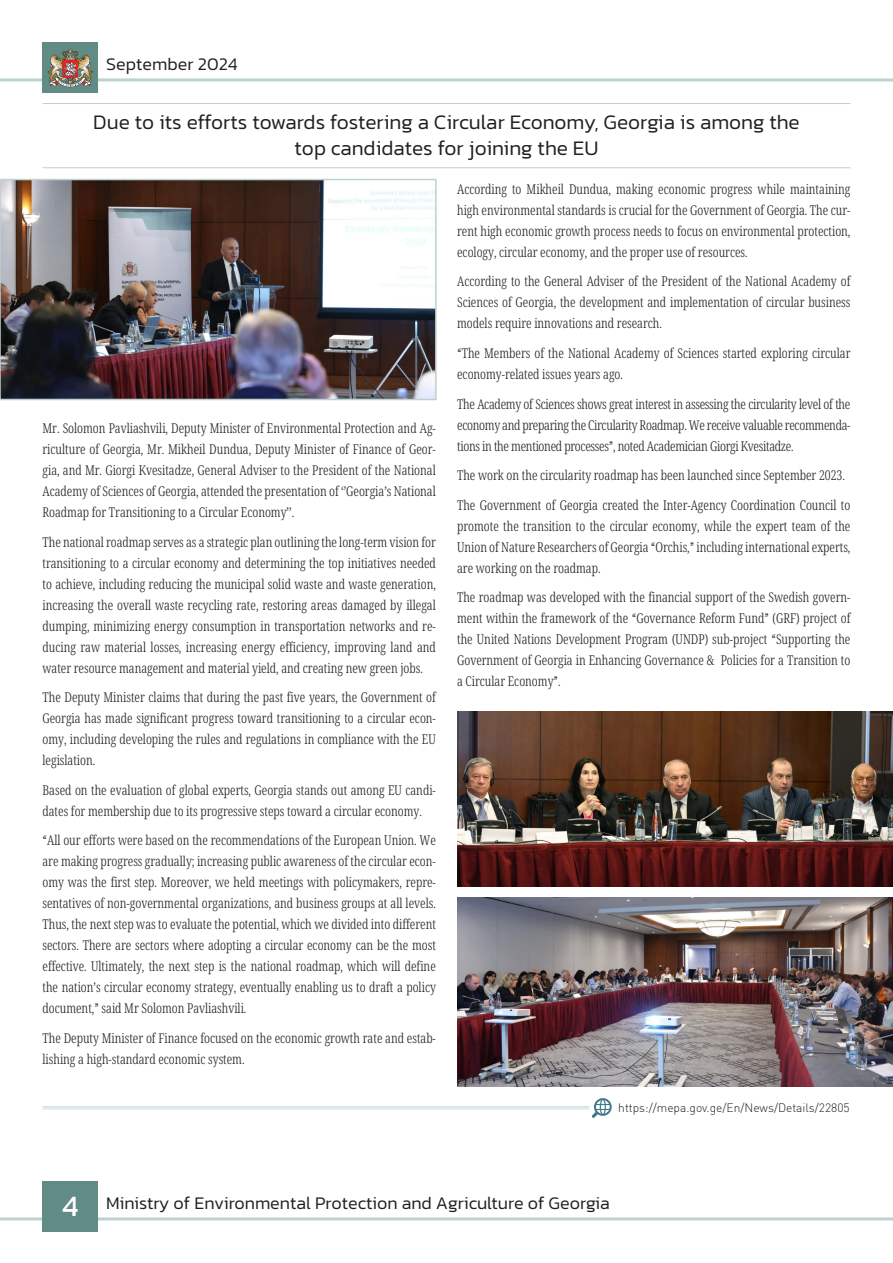
<style>
.page{position:relative;width:893px;height:1263px;background:#fff}
.page>*{position:absolute;margin:0;border:0;box-sizing:border-box;transform-origin:0 0}
.t1{font:30px "Kanit";color:#fff}
.t2{font:300 21px/25.2px "Kanit";color:#231f20;text-align:center}
.t3{font:300 18px "Kanit";color:#231f20}
.main{font:300 extra-condensed 13.5px/21px "Noto Serif Georgian";color:#231f20;text-align:justify}
.t4{font:300 12px "DIN";color:#231f20}
</style>
<div class="page">
<hr style="left:0;top:1217px;width:893px;height:3px;background:#bdd1cf">
<hr style="left:0;top:78px;width:893px;height:3px;background:#bdd1cf">
<div style="left:43px;top:1181px;width:55px;height:51px;background:#618c85"></div>
<div style="left:43px;top:43px;width:55px;height:50px;background:#618c85"></div>
<img style="left:48px;top:49px;width:45px;height:38px">
<hr style="left:43px;top:103px;width:807px;height:1px;background:#bdd1cf">
<hr style="left:43px;top:167px;width:807px;height:1px;background:#bdd1cf">
<svg style="left:592px;top:1098px;width:20px;height:20px"></svg>
<hr style="left:43px;top:1106px;width:546px;height:2px;background:#d0dde2">
<hr style="left:43px;top:1109px;width:546px;height:1px;background:#d0dde2">
<img style="left:457px;top:898px;width:436px;height:188px">
<img style="left:3px;top:182px;width:431px;height:215px">
<div style="left:0;top:179px;width:437px;height:221px;border:2px solid #bdd1cf"></div>
<img style="left:457px;top:711px;width:436px;height:175px">
<h3 class="t3" style="left:106px;top:52px;width:133px">September 2024</h3>
<p class="t2" style="left:93px;top:109px;width:708px">Due to its efforts towards fostering a Circular Economy, Georgia is among the top candidates for joining the EU</p>
<p class="main" style="left:43px;top:417px;width:395px">Mr. Solomon Pavliashvili, Deputy Minister of Environmental Protection and Ag&shy;riculture of Georgia, Mr. Mikheil Dundua, Deputy Minister of Finance of Geor&shy;gia, and Mr. Giorgi Kvesitadze, General Adviser to the President of the National Academy of Sciences of Georgia, attended the presentation of ‘’Georgia’s National Roadmap for Transitioning to a Circular Economy’’.</p>
<p class="main" style="left:43px;top:531px;width:395px">The national roadmap serves as a strategic plan outlining the long-term vision for transitioning to a circular economy and determining the top initiatives needed to achieve, including reducing the municipal solid waste and waste generation, increasing the overall waste recycling rate, restoring areas damaged by illegal dumping, minimizing energy consumption in transportation networks and re&shy;ducing raw material losses, increasing energy efficiency, improving land and water resource management and material yield, and creating new green jobs.</p>
<p class="main" style="left:43px;top:686px;width:395px">The Deputy Minister claims that during the past five years, the Government of Georgia has made significant progress toward transitioning to a circular econ&shy;omy, including developing the rules and regulations in compliance with the EU legislation.</p>
<p class="main" style="left:43px;top:779px;width:395px">Based on the evaluation of global experts, Georgia stands out among EU candi&shy;dates for membership due to its progressive steps toward a circular economy.</p>
<p class="main" style="left:43px;top:829px;width:395px">“All our efforts were based on the recommendations of the European Union. We are making progress gradually; increasing public awareness of the circular econ&shy;omy was the first step. Moreover, we held meetings with policymakers, repre&shy;sentatives of non-governmental organizations, and business groups at all levels.<br>Thus, the next step was to evaluate the potential, which we divided into different sectors. There are sectors where adopting a circular economy can be the most effective. Ultimately, the next step is the national roadmap, which will define the nation’s circular economy strategy, eventually enabling us to draft a policy document,” said Mr Solomon Pavliashvili.</p>
<p class="main" style="left:43px;top:1027px;width:395px">The Deputy Minister of Finance focused on the economic growth rate and estab&shy;lishing a high-standard economic system.</p>
<p class="main" style="left:457px;top:178px;width:395px">According to Mikheil Dundua, making economic progress while maintaining high environmental standards is crucial for the Government of Georgia. The cur&shy;rent high economic growth process needs to focus on environmental protection, ecology, circular economy, and the proper use of resources.</p>
<p class="main" style="left:457px;top:271px;width:395px">According to the General Adviser of the President of the National Academy of Sciences of Georgia, the development and implementation of circular business models require innovations and research.</p>
<p class="main" style="left:457px;top:342px;width:395px">“The Members of the National Academy of Sciences started exploring circular economy-related issues years ago.</p>
<p class="main" style="left:457px;top:393px;width:395px">The Academy of Sciences shows great interest in assessing the circularity level of the economy and preparing the Circularity Roadmap. We receive valuable recommenda&shy;tions in the mentioned processes”, noted Academician Giorgi Kvesitadze.</p>
<p class="main" style="left:457px;top:464px;width:389px">The work on the circularity roadmap has been launched since September 2023.</p>
<p class="main" style="left:457px;top:494px;width:395px">The Government of Georgia created the Inter-Agency Coordination Council to promote the transition to the circular economy, while the expert team of the Union of Nature Researchers of Georgia “Orchis,” including international experts, are working on the roadmap.</p>
<p class="main" style="left:457px;top:586px;width:395px">The roadmap was developed with the financial support of the Swedish govern&shy;ment within the framework of the “Governance Reform Fund” (GRF) project of the United Nations Development Program (UNDP) sub-project “Supporting the Government of Georgia in Enhancing Governance &amp; Policies for a Transition to a Circular Economy”.</p>
<p class="t4" style="left:618px;top:1100px;width:233px">https://mepa.gov.ge/En/News/Details/22805</p>
<h1 class="t1" style="left:62px;top:1184px;width:18px">4</h1>
<h3 class="t3" style="left:106px;top:1190px;width:505px">Ministry of Environmental Protection and Agriculture of Georgia</h3>
</div>
